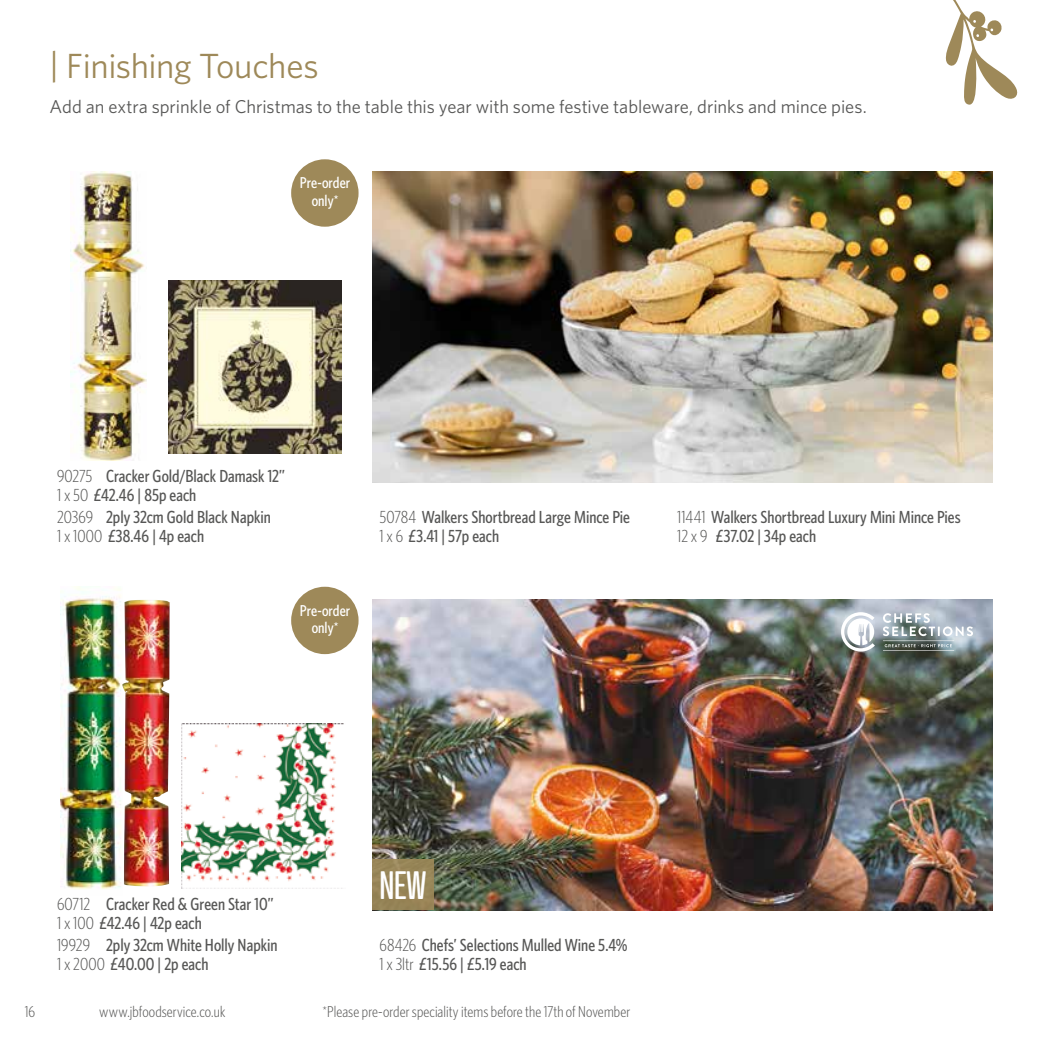
<style>
.page{position:relative;width:1042px;height:1042px;background:#fff}
.page>*{position:absolute;margin:0;border:0;box-sizing:border-box;transform-origin:0 0}
.t1{font:38.32px "Atrament";color:#fff}
.t2{font:35px "Whitney";letter-spacing:-.015em;color:#9e8959}
.t3{font:18.55px "Whitney";color:#575756}
.t4{font:500 17.5px/19.2px "Whitney Condensed";color:#575756}
.t5{font:300 15.75px "Whitney Condensed";letter-spacing:.005em;color:#575756}
.t6{font:500 15.75px/17.5px "Whitney Condensed";letter-spacing:.005em;color:#fff;text-align:center}
.s1{font-weight:300}
</style>
<div class="page">
<img style="left:372px;top:599px;width:620px;height:311px">
<img style="left:372px;top:171px;width:620px;height:311px">
<div style="left:372px;top:860px;width:61px;height:50px;background:#978557"></div>
<img style="left:169px;top:280px;width:172px;height:173px">
<img style="left:61px;top:587px;width:61px;height:303px">
<img style="left:122px;top:600px;width:48px;height:286px">
<img style="left:181px;top:724px;width:163px;height:164px">
<svg style="left:945px;top:0;width:72px;height:105px"></svg>
<div style="left:291px;top:159px;width:67px;height:68px;background:#9e8959;border-radius:50%"></div>
<div style="left:291px;top:587px;width:67px;height:67px;background:#9e8959;border-radius:50%"></div>
<img style="left:70px;top:171px;width:76px;height:289px">
<svg style="left:883px;top:613px;width:90px;height:38px;background:#9eaaae"></svg>
<svg style="left:841px;top:612px;width:34px;height:39px"></svg>
<h2 class="t2" style="left:50px;top:42px;width:271px">| Finishing Touches</h2>
<p class="t3" style="left:50px;top:94px;width:819px">Add an extra sprinkle of Christmas to the table this year with some festive tableware, drinks and mince pies.</p>
<p class="t6" style="left:300px;top:174px;width:52px">Pre-order only*</p>
<p class="t4" style="left:57px;top:465px;width:229px"><span class="s1">90275</span> Cracker Gold/Black Damask 12”<br><span class="s1">1 x 50</span> £42.46 | 85p each</p>
<p class="t4" style="left:57px;top:506px;width:215px"><span class="s1">20369</span> 2ply 32cm Gold Black Napkin<br><span class="s1">1 x 1000</span> £38.46 | 4p each</p>
<p class="t6" style="left:300px;top:601px;width:52px">Pre-order only*</p>
<p class="t4" style="left:379px;top:506px;width:252px"><span class="s1">50784</span> Walkers Shortbread Large Mince Pie<br><span class="s1">1 x 6</span> £3.41 | 57p each</p>
<p class="t4" style="left:677px;top:506px;width:285px"><span class="s1">11441</span> Walkers Shortbread Luxury Mini Mince Pies<br><span class="s1">12 x 9</span> £37.02 | 34p each</p>
<p class="t4" style="left:57px;top:893px;width:218px"><span class="s1">60712</span> Cracker Red &amp; Green Star 10”<br><span class="s1">1 x 100</span> £42.46 | 42p each</p>
<p class="t4" style="left:57px;top:934px;width:222px"><span class="s1">19929</span> 2ply 32cm White Holly Napkin<br><span class="s1">1 x 2000</span> £40.00 | 2p each</p>
<p class="t5" style="left:25px;top:1002px;width:12px">16</p>
<p class="t5" style="left:99px;top:1002px;width:128px">www.jbfoodservice.co.uk</p>
<h1 class="t1" style="left:379px;top:861px;width:49px">NEW</h1>
<p class="t4" style="left:379px;top:934px;width:249px"><span class="s1">68426</span> Chefs’ Selections Mulled Wine 5.4%<br><span class="s1">1 x 3ltr</span> £15.56 | £5.19 each</p>
<p class="t5" style="left:322px;top:1002px;width:309px">*Please pre-order speciality items before the 17th of November</p>
</div>
